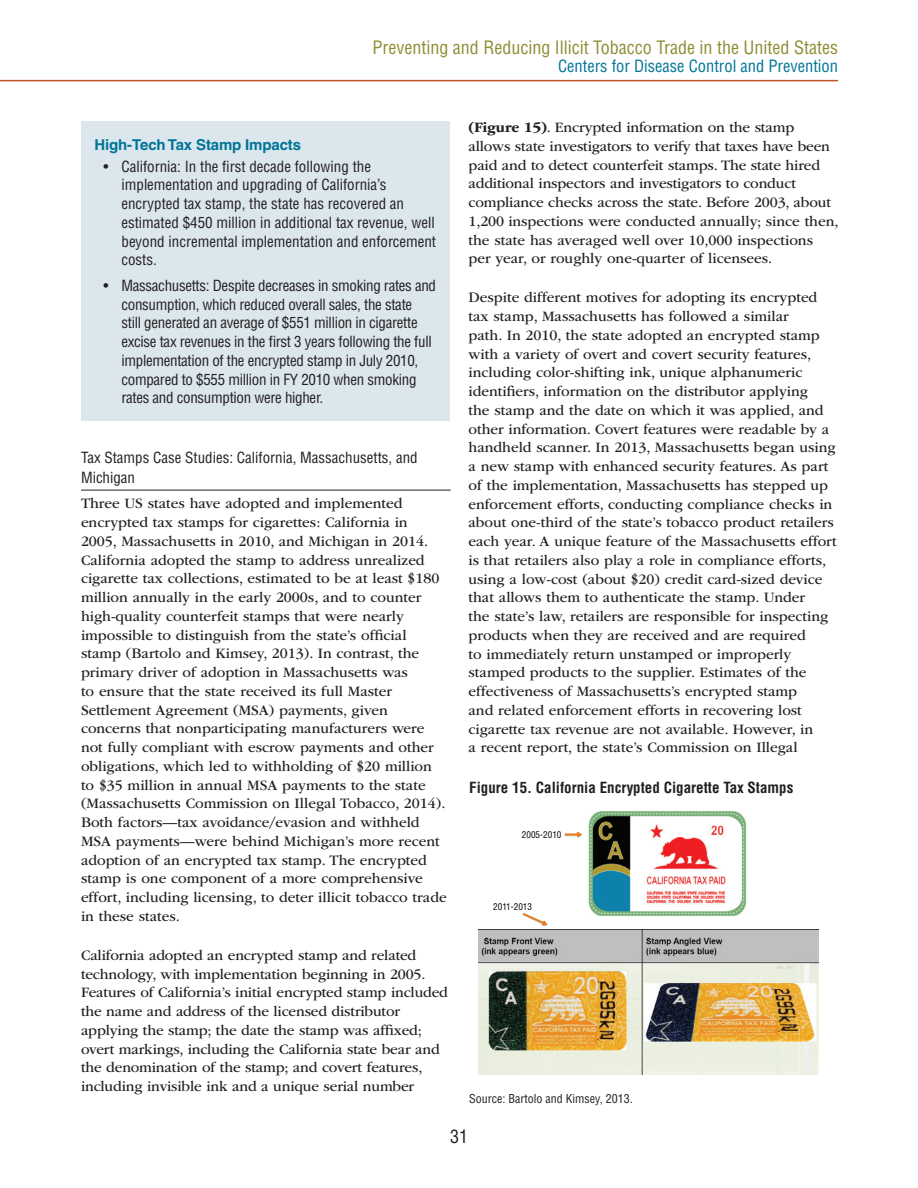
<style>
.page{position:relative;width:918px;height:1188px;background:#fff}
.page>*{position:absolute;margin:0;border:0;box-sizing:border-box;transform-origin:0 0}
.t1{font:condensed 18px "Helvetica LT Std";color:#8f8d34}
.t2{font:condensed 18px "Helvetica LT Std";color:#231f20}
.t3{font:condensed 16.5px "Helvetica LT Std";color:#007597}
.t4{font:15px/18.8px "ITC Garamond Std";color:#231f20}
.Heading_4{font:condensed 15px/18.8px "Helvetica LT Std";letter-spacing:-.02em;color:#231f20}
.Heading_4-2{font:condensed 15px/18.8px "Helvetica LT Std";color:#231f20}
.t5{font:700 condensed 15px "Helvetica LT Std";color:#231f20}
.Heading_4-3{font:700 15px "Helvetica LT Std";letter-spacing:-.01em;color:#007597}
.t6{font:condensed 12px "Helvetica LT Std";color:#231f20}
.t7{font:condensed 9.15px "Helvetica LT Std";color:#050504}
.s1{font-weight:700}
</style>
<div class="page">
<hr style="left:0;top:80px;width:838px;height:1px;background:#c35426">
<div style="left:81px;top:122px;width:369px;height:299px;background:#dbe6ed"></div>
<hr style="left:81px;top:490px;width:370px;height:1px;background:#231f20">
<img style="left:588px;top:810px;width:159px;height:106px">
<svg style="left:565px;top:832px;width:17px;height:6px"></svg>
<img style="left:479px;top:930px;width:340px;height:144px">
<img style="left:522px;top:929px;width:30px;height:1px">
<svg style="left:522px;top:913px;width:26px;height:14px"></svg>
<p class="t1" style="left:372px;top:36px;width:467px">Preventing and Reducing Illicit Tobacco Trade in the United States</p>
<p class="t3" style="left:558px;top:55px;width:281px">Centers for Disease Control and Prevention</p>
<h4 class="Heading_4-3" style="left:94px;top:136px;width:208px">High-Tech Tax Stamp Impacts</h4>
<p class="Heading_4-2" style="left:122px;top:157px;width:316px;text-indent:-18px">• California: In the first decade following the implementation and upgrading of California’s encrypted tax stamp, the state has recovered an estimated $450 million in additional tax revenue, well beyond incremental implementation and enforcement costs.</p>
<p class="Heading_4" style="left:122px;top:276px;width:316px;text-indent:-18px">• Massachusetts: Despite decreases in smoking rates and consumption, which reduced overall sales, the state<br>still generated an average of $551 million in cigarette excise tax revenues in the first 3 years following the full implementation of the encrypted stamp in July 2010, compared to $555 million in FY 2010 when smoking rates and consumption were higher.</p>
<h4 class="Heading_4-2" style="left:81px;top:448px;width:338px;line-height:19.5px">Tax Stamps Case Studies: California, Massachusetts, and<br>Michigan</h4>
<p class="t4" style="left:81px;top:495px;width:367px">Three US states have adopted and implemented encrypted tax stamps for cigarettes: California in 2005, Massachusetts in 2010, and Michigan in 2014.<br>California adopted the stamp to address unrealized cigarette tax collections, estimated to be at least $180 million annually in the early 2000s, and to counter high-quality counterfeit stamps that were nearly impossible to distinguish from the state’s official stamp (Bartolo and Kimsey, 2013). In contrast, the primary driver of adoption in Massachusetts was<br>to ensure that the state received its full Master Settlement Agreement (MSA) payments, given concerns that nonparticipating manufacturers were not fully compliant with escrow payments and other obligations, which led to withholding of $20 million to $35 million in annual MSA payments to the state (Massachusetts Commission on Illegal Tobacco, 2014).<br>Both factors—tax avoidance/evasion and withheld MSA payments—were behind Michigan’s more recent adoption of an encrypted tax stamp. The encrypted stamp is one component of a more comprehensive effort, including licensing, to deter illicit tobacco trade in these states.</p>
<p class="t4" style="left:81px;top:946px;width:368px">California adopted an encrypted stamp and related technology, with implementation beginning in 2005.<br>Features of California’s initial encrypted stamp included the name and address of the licensed distributor applying the stamp; the date the stamp was affixed; overt markings, including the California state bear and the denomination of the stamp; and covert features, including invisible ink and a unique serial number</p>
<p class="t4" style="left:469px;top:118px;width:372px"><span class="s1">(Figure 15)</span>. Encrypted information on the stamp allows state investigators to verify that taxes have been paid and to detect counterfeit stamps. The state hired additional inspectors and investigators to conduct compliance checks across the state. Before 2003, about 1,200 inspections were conducted annually; since then, the state has averaged well over 10,000 inspections per year, or roughly one-quarter of licensees.</p>
<p class="t4" style="left:469px;top:288px;width:370px">Despite different motives for adopting its encrypted tax stamp, Massachusetts has followed a similar<br>path. In 2010, the state adopted an encrypted stamp with a variety of overt and covert security features, including color-shifting ink, unique alphanumeric identifiers, information on the distributor applying<br>the stamp and the date on which it was applied, and other information. Covert features were readable by a handheld scanner. In 2013, Massachusetts began using a new stamp with enhanced security features. As part of the implementation, Massachusetts has stepped up enforcement efforts, conducting compliance checks in about one-third of the state’s tobacco product retailers each year. A unique feature of the Massachusetts effort is that retailers also play a role in compliance efforts, using a low-cost (about $20) credit card-sized device that allows them to authenticate the stamp. Under<br>the state’s law, retailers are responsible for inspecting products when they are received and are required<br>to immediately return unstamped or improperly stamped products to the supplier. Estimates of the effectiveness of Massachusetts’s encrypted stamp<br>and related enforcement efforts in recovering lost cigarette tax revenue are not available. However, in<br>a recent report, the state’s Commission on Illegal</p>
<p class="t5" style="left:469px;top:779px;width:326px">Figure 15. California Encrypted Cigarette Tax Stamps</p>
<p class="t7" style="left:522px;top:829px;width:41px">2005-2010</p>
<p class="t7" style="left:493px;top:901px;width:40px">2011-2013</p>
<p class="t6" style="left:469px;top:1091px;width:165px">Source: Bartolo and Kimsey, 2013.</p>
<p class="t2" style="left:450px;top:1125px;width:19px">31</p>
</div>
